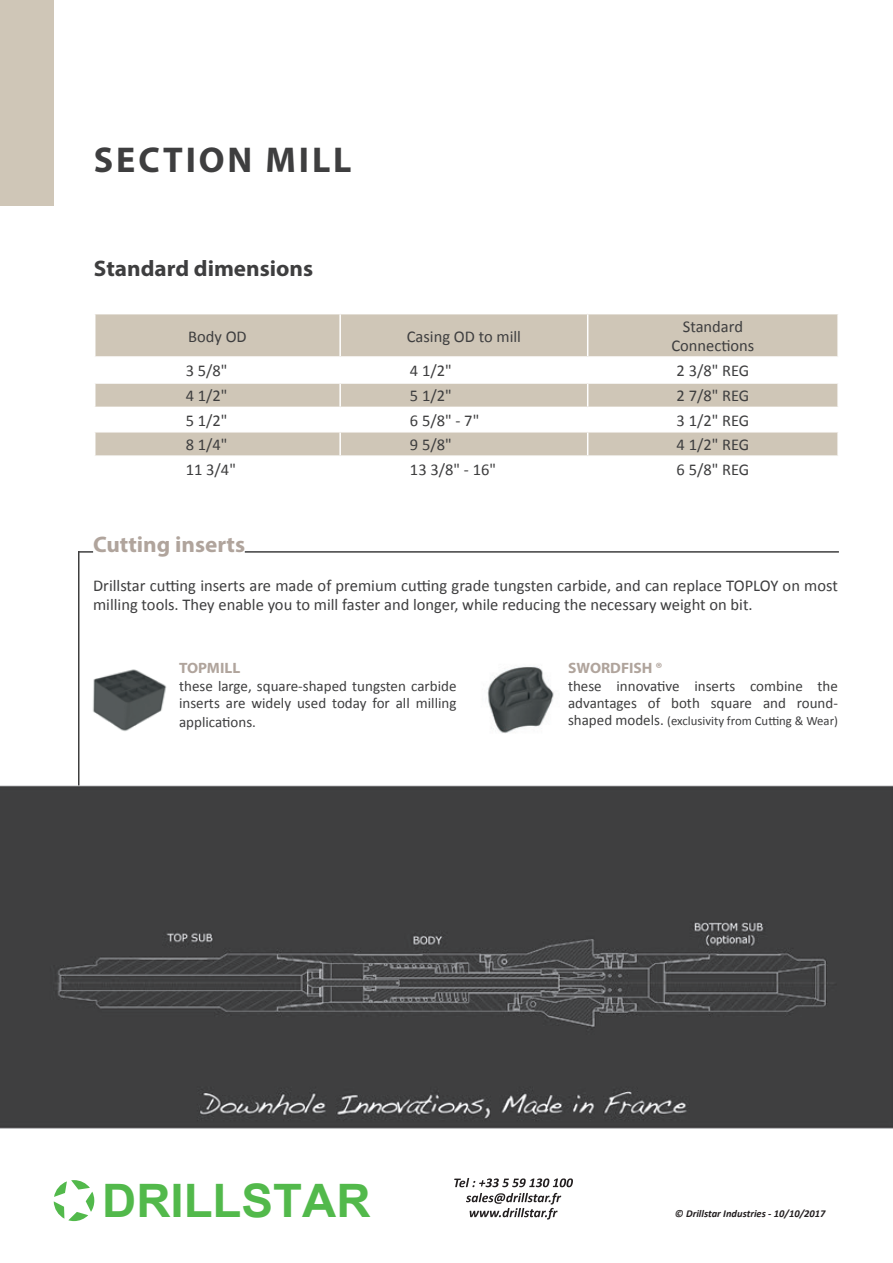
<style>
.page{position:relative;width:893px;height:1263px;background:#fff}
.page>*{position:absolute;margin:0;border:0;box-sizing:border-box;transform-origin:0 0}
.t1{font:700 46.05px "Arial";color:#52b94b}
.t2{font:700 36px "Myriad Pro";letter-spacing:.08em;color:#3e3e3f}
.t3{font:700 22.5px "Myriad Pro";color:#3e3e3f}
.t4{font:700 22.5px "Myriad Pro";color:#b0a49c}
.t5{font:16.5px/18.9px "Calibri";color:#3e3e3f}
.t6{font:15px/17.2px "Calibri";color:#3e3e3f}
.t7{font:700 15px "Myriad Pro";color:#b0a49c}
.t8{font:12.75px "Calibri";color:#3e3e3f}
.t9{font:italic 700 10.5px "Calibri";color:#231f20}
.s1{font-size:15px}
</style>
<div class="page">
<svg style="left:454px;top:1178px;width:119px;height:9px"></svg>
<svg style="left:466px;top:1193px;width:95px;height:26px"></svg>
<div style="left:0;top:0;width:54px;height:205px;background:#cfc6b7"></div>
<svg style="left:54px;top:1180px;width:40px;height:41px"></svg>
<hr style="left:245px;top:551px;width:594px;height:2px;background:#3e3e3f">
<svg style="left:95px;top:314px;width:742px;height:141px;fill:#cfc6b7"></svg>
<hr style="left:339px;top:314px;width:2px;height:42px;background:#fff">
<hr style="left:587px;top:314px;width:1px;height:42px;background:#fff">
<hr style="left:94px;top:356px;width:246px;height:2px;background:#fff">
<hr style="left:340px;top:356px;width:248px;height:2px;background:#fff">
<hr style="left:339px;top:358px;width:2px;height:24px;background:#fff">
<hr style="left:588px;top:356px;width:251px;height:2px;background:#fff">
<hr style="left:94px;top:382px;width:246px;height:2px;background:#fff">
<hr style="left:340px;top:382px;width:248px;height:2px;background:#fff">
<hr style="left:339px;top:384px;width:2px;height:23px;background:#fff">
<hr style="left:588px;top:382px;width:251px;height:2px;background:#fff">
<hr style="left:94px;top:407px;width:246px;height:1px;background:#fff">
<hr style="left:340px;top:407px;width:248px;height:1px;background:#fff">
<hr style="left:339px;top:408px;width:2px;height:23px;background:#fff">
<hr style="left:588px;top:407px;width:251px;height:1px;background:#fff">
<hr style="left:94px;top:431px;width:246px;height:1px;background:#fff">
<hr style="left:340px;top:431px;width:248px;height:1px;background:#fff">
<hr style="left:339px;top:432px;width:2px;height:23px;background:#fff">
<hr style="left:588px;top:431px;width:251px;height:1px;background:#fff">
<svg style="left:587px;top:358px;width:1px;height:98px"></svg>
<svg style="left:79px;top:551px;width:14px;height:2px"></svg>
<hr style="left:78px;top:551px;width:1px;height:235px;background:#3e3e3f">
<img style="left:0;top:786px;width:893px;height:342px">
<img style="left:487px;top:666px;width:67px;height:67px">
<img style="left:92px;top:669px;width:75px;height:62px">
<h2 class="t2" style="left:94px;top:136px;width:259px">SECTION MILL</h2>
<h3 class="t3" style="left:94px;top:254px;width:221px">Standard dimensions</h3>
<p class="t5" style="left:188px;top:327px;width:60px">Body OD</p>
<p class="t5" style="left:407px;top:327px;width:116px">Casing OD to mill</p>
<p class="t5" style="left:671px;top:317px;width:85px;text-align:center">Standard<br>Connections</p>
<p class="t5" style="left:186px;top:361px;width:43px">3 5/8"</p>
<p class="t5" style="left:410px;top:361px;width:43px">4 1/2"</p>
<p class="t5" style="left:677px;top:361px;width:74px">2 3/8" REG</p>
<p class="t5" style="left:186px;top:386px;width:43px">4 1/2"</p>
<p class="t5" style="left:410px;top:386px;width:43px">5 1/2"</p>
<p class="t5" style="left:677px;top:386px;width:74px">2 7/8" REG</p>
<p class="t5" style="left:186px;top:411px;width:43px">5 1/2"</p>
<p class="t5" style="left:410px;top:411px;width:71px">6 5/8" - 7"</p>
<p class="t5" style="left:677px;top:411px;width:74px">3 1/2" REG</p>
<p class="t5" style="left:186px;top:435px;width:43px">8 1/4"</p>
<p class="t5" style="left:410px;top:435px;width:43px">9 5/8"</p>
<p class="t5" style="left:677px;top:435px;width:74px">4 1/2" REG</p>
<p class="t5" style="left:186px;top:460px;width:52px">11 3/4"</p>
<p class="t5" style="left:410px;top:460px;width:88px">13 3/8" - 16"</p>
<p class="t5" style="left:677px;top:460px;width:74px">6 5/8" REG</p>
<h3 class="t4" style="left:93px;top:530px;width:154px">Cutting inserts</h3>
<p class="t5" style="left:93px;top:576px;width:746px">Drillstar cutting inserts are made of premium cutting grade tungsten carbide, and can replace TOPLOY on most milling tools. They enable you to mill faster and longer, while reducing the necessary weight on bit.</p>
<p class="t7" style="left:179px;top:658px;width:63px">TOPMILL</p>
<p class="t6" style="left:179px;top:677px;width:279px">these large, square-shaped tungsten carbide inserts are widely used today for all milling</p>
<p class="t6" style="left:179px;top:713px;width:78px">applications.</p>
<p class="t7" style="left:568px;top:658px;width:96px">SWORDFISH ®</p>
<p class="t6" style="left:568px;top:677px;width:271px">these innovative inserts combine the advantages of both square and round-</p>
<p class="t8" style="left:568px;top:713px;width:271px"><span class="s1">shaped models.</span> (exclusivity from Cutting &amp; Wear)</p>
<h1 class="t1" style="left:102px;top:1170px;width:270px">DRILLSTAR</h1>
<p class="t9" style="left:675px;top:1207px;width:152px">© Drillstar Industries - 10/10/2017</p>
</div>
